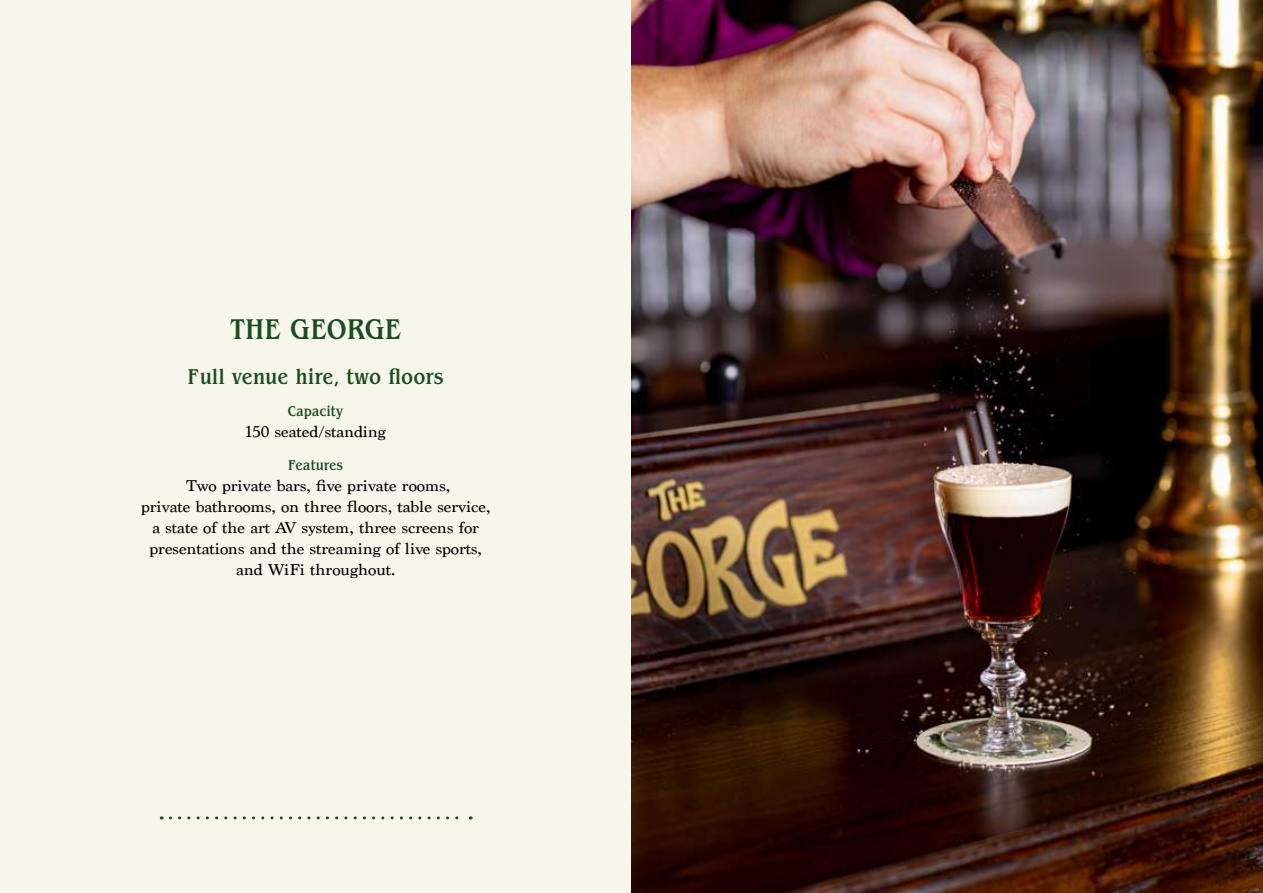
<style>
.page{position:relative;width:1263px;height:893px;background:#f7f6ea}
.page>*{position:absolute;margin:0;border:0;box-sizing:border-box;transform-origin:0 0}
.t1{font:500 condensed 30px "Benguiat Std";color:#1b4b21;scale:1.07 1}
.t2{font:500 condensed 22.5px "Benguiat Std";color:#1b4b21;scale:1.07 1}
.t3{font:16.5px/21px "Marion";color:#000;text-align:center;scale:1.07 1}
.t4{font:500 condensed 15px "Benguiat Std";color:#1b4b21;scale:1.07 1}
</style>
<div class="page">
<img style="left:631px;top:0;width:632px;height:893px">
<svg style="left:170px;top:816px;width:301px;height:3px"></svg>
<h1 class="t1" style="left:230px;top:312px;width:162px">THE GEORGE</h1>
<h2 class="t2" style="left:188px;top:364px;width:241px">Full venue hire, two floors</h2>
<p class="t4" style="left:288px;top:403px;width:54px">Capacity</p>
<p class="t3" style="left:246px;top:422px;width:133px">150 seated/standing</p>
<p class="t4" style="left:288px;top:457px;width:53px">Features</p>
<p class="t3" style="left:141px;top:476px;width:328px">Two private bars, five private rooms,<br>private bathrooms, on three floors, table service, a state of the art AV system, three screens for presentations and the streaming of live sports, and WiFi throughout.</p>
</div>
